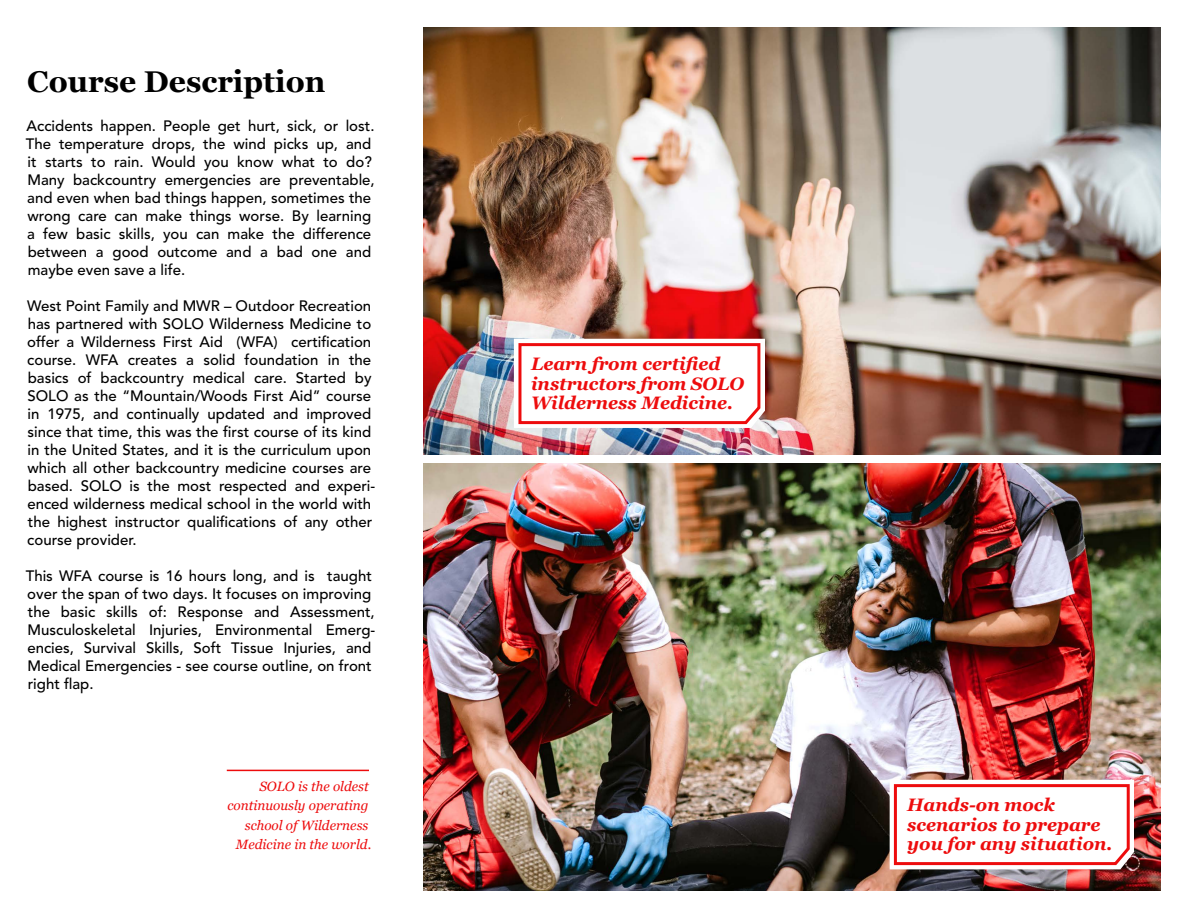
<style>
.page{position:relative;width:1188px;height:918px;background:#fff}
.page>*{position:absolute;margin:0;border:0;box-sizing:border-box;transform-origin:0 0}
.t1{font:700 30px "Georgia";color:#000}
.t2{font:italic 700 18px/19.5px "Georgia";color:#ed0c0d}
.t3{font:500 15px/18px "Avenir LT Std";color:#000}
.t4{font:italic 13.5px/19.5px "Georgia";color:#ed0c0d;text-align:right}
</style>
<div class="page">
<img style="left:423px;top:464px;width:738px;height:427px">
<img style="left:423px;top:27px;width:738px;height:427px">
<svg style="left:513px;top:338px;width:253px;height:91px"></svg>
<svg style="left:889px;top:779px;width:246px;height:91px"></svg>
<hr style="left:227px;top:770px;width:142px;height:1px;background:#ed0c0d">
<h1 class="t1" style="left:27px;top:63px;width:300px">Course Description</h1>
<p class="t3" style="left:26px;top:117px;width:351px">Accidents happen. People get hurt, sick, or lost.<br>The temperature drops, the wind picks up, and it starts to rain. Would you know what to do?<br>Many backcountry emergencies are preventable, and even when bad things happen, sometimes the wrong care can make things worse. By learning a few basic skills, you can make the difference between a good outcome and a bad one and maybe even save a life.</p>
<p class="t3" style="left:27px;top:297px;width:349px">West Point Family and MWR – Outdoor Recreation has partnered with SOLO Wilderness Medicine to offer a Wilderness First Aid (WFA) certification course. WFA creates a solid foundation in the basics of backcountry medical care. Started by SOLO as the “Mountain/Woods First Aid” course in 1975, and continually updated and improved since that time, this was the first course of its kind in the United States, and it is the curriculum upon which all other backcountry medicine courses are based. SOLO is the most respected and experi&shy;enced wilderness medical school in the world with the highest instructor qualifications of any other course provider.</p>
<p class="t3" style="left:26px;top:567px;width:351px">This WFA course is 16 hours long, and is taught over the span of two days. It focuses on improving the basic skills of: Response and Assessment, Musculoskeletal Injuries, Environmental Emerg&shy;encies, Survival Skills, Soft Tissue Injuries, and Medical Emergencies - see course outline, on front right flap.</p>
<p class="t4" style="left:228px;top:777px;width:145px">SOLO is the oldest continuously operating school of Wilderness<br>Medicine in the world.</p>
<p class="t2" style="left:531px;top:354px;width:215px">Learn from certified instructors from SOLO<br>Wilderness Medicine.</p>
<p class="t2" style="left:907px;top:795px;width:207px">Hands-on mock scenarios to prepare you for any situation.</p>
</div>
